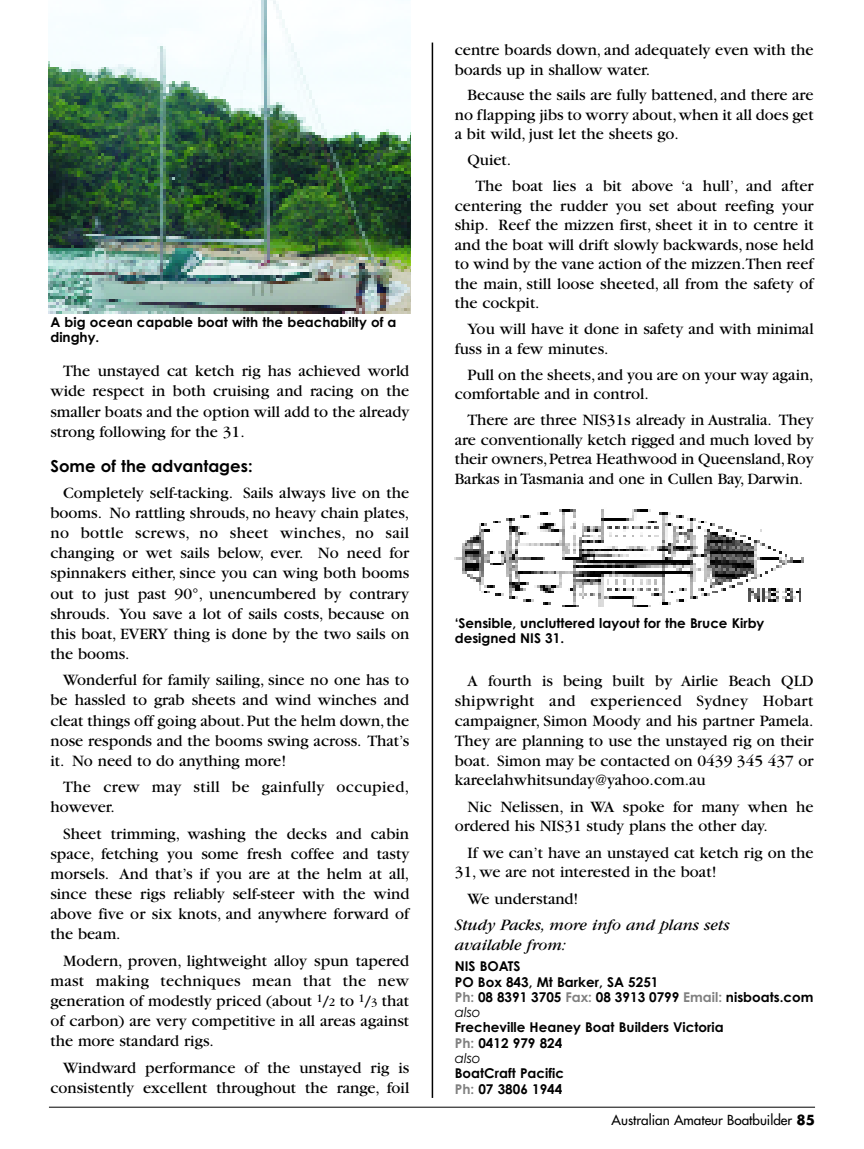
<style>
.page{position:relative;width:864px;height:1149px;background:#fff}
.page>*{position:absolute;margin:0;border:0;box-sizing:border-box;transform-origin:0 0}
.t1{font:16.5px/20.1px "Garamond";color:#000;text-align:justify}
.t2{font:italic 16.5px/19.8px "Garamond";color:#000}
.t3{font:16.5px/20.1px "Garamond";letter-spacing:.02em;color:#000}
.t4{font:700 16.5px "Century Gothic";color:#000}
.t5{font:700 13.5px/15.3px "Century Gothic";color:#000}
.t6{font:13.5px "Futura";color:#000}
.s1{font-size:12px}
.s2{color:#808080}
.s3{font-weight:400;font-style:italic}
.s4{font-weight:700}
</style>
<div class="page">
<hr style="left:431px;top:43px;width:2px;height:1054px;background:#000">
<img style="left:49px;top:0;width:361px;height:313px">
<img style="left:454px;top:509px;width:350px;height:98px">
<hr style="left:49px;top:1106px;width:765px;height:1px;background:#000">
<p class="t5" style="left:50px;top:314px;width:347px">A big ocean capable boat with the beachabilty of a dinghy.</p>
<p class="t1" style="left:50px;top:362px;width:360px;text-indent:13px">The unstayed cat ketch rig has achieved world wide respect in both cruising and racing on the smaller boats and the option will add to the already strong following for the 31.</p>
<p class="t4" style="left:50px;top:456px;width:204px">Some of the advantages:</p>
<p class="t1" style="left:50px;top:484px;width:360px;text-indent:13px">Completely self-tacking. Sails always live on the booms. No rattling shrouds, no heavy chain plates, no bottle screws, no sheet winches, no sail changing or wet sails below, ever. No need for spinnakers either, since you can wing both booms out to just past 90°, unencumbered by contrary shrouds. You save a lot of sails costs, because on this boat, EVERY thing is done by the two sails on the booms.</p>
<p class="t1" style="left:50px;top:671px;width:360px;text-indent:13px">Wonderful for family sailing, since no one has to be hassled to grab sheets and wind winches and cleat things off going about.Put the helm down,the nose responds and the booms swing across. That’s it. No need to do anything more!</p>
<p class="t3" style="left:50px;top:778px;width:360px;text-indent:13px">The crew may still be gainfully occupied, however.</p>
<p class="t1" style="left:50px;top:824px;width:360px;text-indent:13px">Sheet trimming, washing the decks and cabin space, fetching you some fresh coffee and tasty morsels. And that’s if you are at the helm at all, since these rigs reliably self-steer with the wind above five or six knots, and anywhere forward of the beam.</p>
<p class="t1" style="left:50px;top:951px;width:360px;text-indent:13px">Modern, proven, lightweight alloy spun tapered mast making techniques mean that the new generation of modestly priced (about <sup>1</sup>/<span class="s1">2</span> to <sup>1</sup>/<span class="s1">3</span> that of carbon) are very competitive in all areas against the more standard rigs.</p>
<p class="t1" style="left:50px;top:1058px;width:360px;text-align:right">Windward performance of the unstayed rig is consistently excellent throughout the range, foil</p>
<p class="t1" style="left:454px;top:42px;width:360px;line-height:19.5px">centre boards down, and adequately even with the boards up in shallow water.</p>
<p class="t1" style="left:454px;top:87px;width:360px;line-height:19.5px;text-indent:13px">Because the sails are fully battened, and there are no flapping jibs to worry about,when it all does get a bit wild, just let the sheets go.</p>
<p class="t1" style="left:475px;top:149px;width:339px;line-height:26px;text-indent:-8px">Quiet.<br>The boat lies a bit above ‘a hull’, and after</p>
<p class="t1" style="left:454px;top:197px;width:360px;line-height:19.5px">centering the rudder you set about reefing your ship. Reef the mizzen first, sheet it in to centre it and the boat will drift slowly backwards, nose held to wind by the vane action of the mizzen.Then reef the main, still loose sheeted, all from the safety of the cockpit.</p>
<p class="t1" style="left:454px;top:321px;width:360px;line-height:19.5px;text-indent:13px">You will have it done in safety and with minimal fuss in a few minutes.</p>
<p class="t1" style="left:454px;top:366px;width:360px;line-height:19.5px;text-indent:13px">Pull on the sheets,and you are on your way again, comfortable and in control.</p>
<p class="t1" style="left:454px;top:411px;width:360px;line-height:19.5px;text-indent:13px">There are three NIS31s already in Australia. They are conventionally ketch rigged and much loved by their owners,Petrea Heathwood in Queensland,Roy Barkas in Tasmania and one in Cullen Bay, Darwin.</p>
<p class="t5" style="left:454px;top:616px;width:311px">‘Sensible, uncluttered layout for the Bruce Kirby designed NIS 31.</p>
<p class="t1" style="left:454px;top:672px;width:360px;text-indent:13px">A fourth is being built by Airlie Beach QLD shipwright and experienced Sydney Hobart campaigner, Simon Moody and his partner Pamela.<br>They are planning to use the unstayed rig on their boat. Simon may be contacted on 0439 345 437 or kareelahwhitsunday@yahoo.com.au</p>
<p class="t1" style="left:454px;top:797px;width:360px;text-indent:13px">Nic Nelissen, in WA spoke for many when he ordered his NIS31 study plans the other day.</p>
<p class="t1" style="left:454px;top:843px;width:360px;text-indent:13px">If we can’t have an unstayed cat ketch rig on the<br>31, we are not interested in the boat!</p>
<p class="t1" style="left:467px;top:889px;width:112px">We understand!</p>
<p class="t2" style="left:454px;top:916px;width:276px">Study Packs, more info and plans sets available from:</p>
<p class="t5" style="left:454px;top:958px;width:360px">NIS BOATS<br>PO Box 843, Mt Barker, SA 5251<br><span class="s2">Ph:</span> 08 8391 3705 <span class="s2">Fax:</span> 08 3913 0799 <span class="s2">Email:</span> nisboats.com <span class="s3">also</span></p>
<p class="t5" style="left:454px;top:1019px;width:270px">Frecheville Heaney Boat Builders Victoria<br><span class="s2">Ph:</span> 0412 979 824<br><span class="s3">also</span></p>
<p class="t5" style="left:454px;top:1065px;width:111px">BoatCraft Pacific<br><span class="s2">Ph:</span> 07 3806 1944</p>
<p class="t6" style="left:611px;top:1112px;width:205px">Australian Amateur Boatbuilder <span class="s4">85</span></p>
</div>
